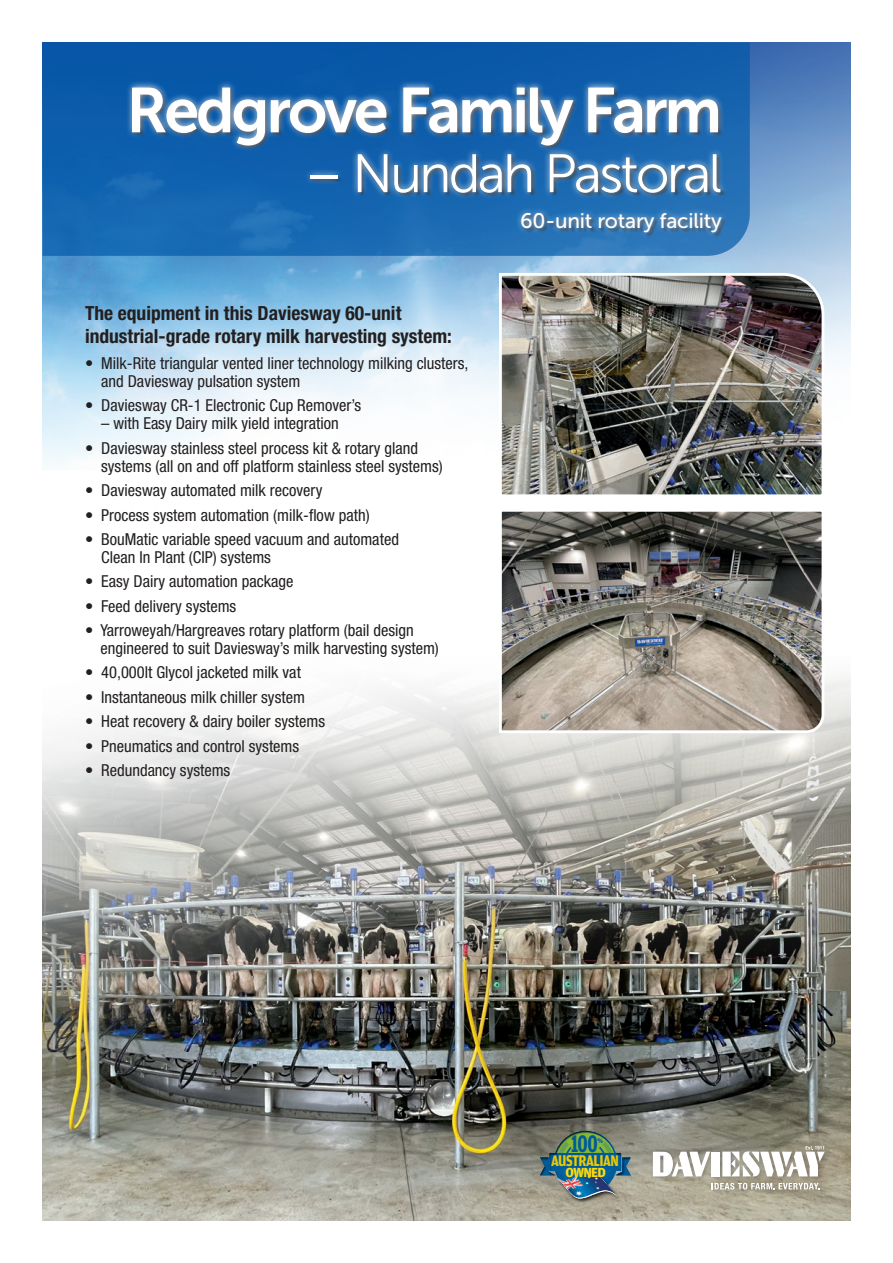
<style>
.page{position:relative;width:893px;height:1263px;background:#fff}
.page>*{position:absolute;margin:0;border:0;box-sizing:border-box;transform-origin:0 0}
.t1{font:63px "Museo Sans 700";letter-spacing:-.05em;color:#fff}
.t2{font:54px "Museo Sans 300";letter-spacing:-.05em;color:#fff}
.t3{font:700 25.5px "Amplitude Cond";color:#0163a7;scale:.81 1}
.t4{font:21px "Museo Sans 500";letter-spacing:-.01em;color:#fff}
.t5{font:700 condensed 19.5px/22.5px "Helvetica Neue LT Std";color:#231f20}
.t6{font:condensed 16.5px/18px "Helvetica Neue LT Std";color:#231f20}
.t7{font:700 16.5px "Amplitude Cond";letter-spacing:-.03em;color:#ffdc01;scale:.96 1}
.t8{font:700 13.95px "Amplitude Cond";letter-spacing:-.05em;color:#ffdc01;scale:1.15 1}
.t9{font:700 7.35px "Amplitude Cond";color:#0163a7}
</style>
<div class="page">
<img style="left:43px;top:677px;width:807px;height:543px">
<img style="left:43px;top:43px;width:807px;height:423px">
<svg style="left:498px;top:511px;width:328px;height:224px;background:#848078"></svg>
<img style="left:498px;top:271px;width:328px;height:224px">
<svg style="left:43px;top:43px;width:707px;height:213px;background:#1261ad"></svg>
<div style="left:125px;top:80px;width:603px;height:160px;background:#fff;opacity:.75"></div>
<div style="left:649px;top:1143px;width:182px;height:53px;background:#231f20;opacity:.3"></div>
<svg style="left:712px;top:1183px;width:108px;height:6px"></svg>
<div style="left:711px;top:1151px;width:9px;height:25px;background:#fff"></div>
<svg style="left:653px;top:1151px;width:57px;height:25px"></svg>
<svg style="left:722px;top:1146px;width:103px;height:30px"></svg>
<img style="left:538px;top:1128px;width:95px;height:81px">
<h1 class="t1" style="left:126px;top:75px;width:597px">Redgrove Family Farm</h1>
<h2 class="t2" style="left:305px;top:144px;width:419px">– Nundah Pastoral</h2>
<p class="t4" style="left:520px;top:209px;width:203px">60-unit rotary facility</p>
<p class="t5" style="left:85px;top:302px;width:368px">The equipment in this Daviesway 60-unit industrial-grade rotary milk harvesting system:</p>
<p class="t6" style="left:101px;top:354px;width:369px;text-indent:-16px">• Milk-Rite triangular vented liner technology milking clusters, and Daviesway pulsation system</p>
<p class="t6" style="left:85px;top:397px;width:278px">• Daviesway CR-1 Electronic Cup Remover’s</p>
<p class="t6" style="left:101px;top:415px;width:239px">– with Easy Dairy milk yield integration</p>
<p class="t6" style="left:101px;top:439px;width:343px;text-indent:-16px">• Daviesway stainless steel process kit &amp; rotary gland systems (all on and off platform stainless steel systems)</p>
<p class="t6" style="left:85px;top:481px;width:239px">• Daviesway automated milk recovery</p>
<p class="t6" style="left:85px;top:506px;width:286px">• Process system automation (milk-flow path)</p>
<p class="t6" style="left:101px;top:530px;width:299px;text-indent:-16px">• BouMatic variable speed vacuum and automated<br>Clean In Plant (CIP) systems</p>
<p class="t6" style="left:85px;top:572px;width:210px">• Easy Dairy automation package</p>
<p class="t6" style="left:85px;top:597px;width:153px">• Feed delivery systems</p>
<p class="t6" style="left:101px;top:621px;width:340px;text-indent:-16px">• Yarroweyah/Hargreaves rotary platform (bail design engineered to suit Daviesway’s milk harvesting system)</p>
<p class="t6" style="left:85px;top:663px;width:217px">• 40,000lt Glycol jacketed milk vat</p>
<p class="t6" style="left:85px;top:688px;width:221px">• Instantaneous milk chiller system</p>
<p class="t6" style="left:85px;top:712px;width:242px">• Heat recovery &amp; dairy boiler systems</p>
<p class="t6" style="left:85px;top:737px;width:216px">• Pneumatics and control systems</p>
<p class="t6" style="left:85px;top:761px;width:147px">• Redundancy systems</p>
<h3 class="t3" style="left:571px;top:1129px;width:34px">100</h3>
<p class="t9" style="left:598px;top:1136px;width:7px">%</p>
<p class="t7" style="left:551px;top:1151px;width:72px">AUSTRALIAN</p>
<p class="t8" style="left:565px;top:1164px;width:37px">OWNED</p>
</div>
